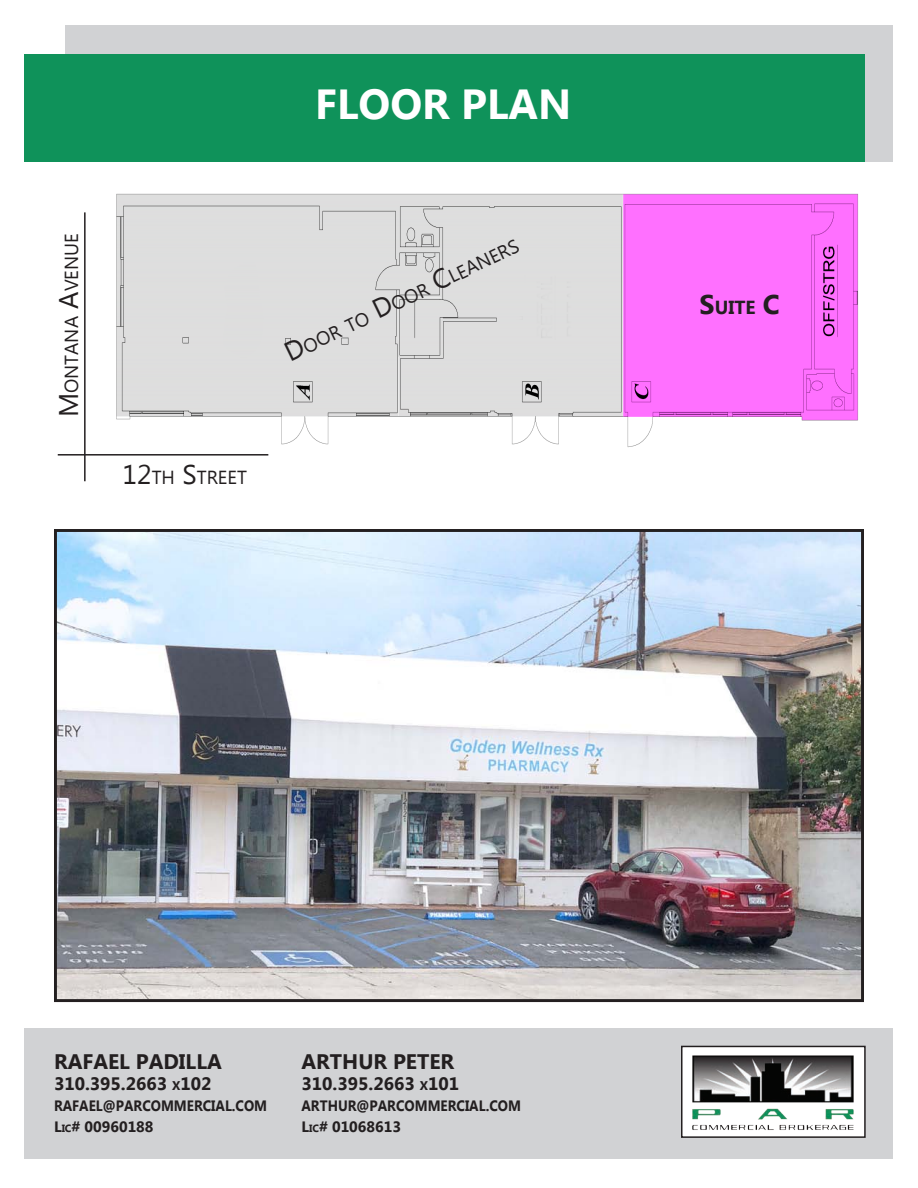
<style>
.page{position:relative;width:918px;height:1188px;background:#fff}
.page>*{position:absolute;margin:0;border:0;box-sizing:border-box;transform-origin:0 0}
.t1{font:700 42px "Microsoft Tai Le";color:#fff}
.t2{font:700 21px "Microsoft Tai Le";color:#231f20}
.t3{font:18.9px "Microsoft New Tai Lue";color:#231f20}
.t4{font:700 18.9px "Microsoft New Tai Lue";color:#231f20}
.t5{font:700 18px "Microsoft Tai Le";color:#231f20}
.t6{font:700 15px "Microsoft Tai Le";color:#231f20;scale:.9 1}
.t7{font:700 15px "Microsoft Tai Le";color:#231f20}
.s1{font-size:27px}
.s2{font-size:12.6px}
.s3{font-size:10.5px}
</style>
<div class="page">
<div style="left:24px;top:1028px;width:868px;height:131px;background:#d1d2d4"></div>
<div style="left:682px;top:1046px;width:183px;height:91px;background:#fff"></div>
<img style="left:692px;top:1055px;width:162px;height:75px">
<div style="left:681px;top:1046px;width:185px;height:92px;border:2px solid #231f20"></div>
<img style="left:57px;top:193px;width:801px;height:263px">
<hr style="left:84px;top:212px;width:2px;height:269px;background:#231f20">
<hr style="left:58px;top:454px;width:210px;height:2px;background:#231f20">
<img style="left:58px;top:533px;width:802px;height:465px">
<div style="left:54px;top:529px;width:810px;height:473px;border:3px solid #231f20"></div>
<div style="left:65px;top:26px;width:827px;height:136px;background:#d1d2d4"></div>
<div style="left:24px;top:54px;width:841px;height:108px;background:#0f925a"></div>
<p class="t3" style="left:61px;top:417px;width:185px;rotate:-90deg"><span class="s1">M</span>ONTANA <span class="s1">A</span>VENUE</p>
<p class="t1" style="left:315px;top:81px;width:257px">FLOOR PLAN</p>
<p class="t3" style="left:283px;top:347px;width:257px;rotate:-26deg"><span class="s1">D</span>OOR TO <span class="s1">D</span>OOR <span class="s1">C</span>LEANERS</p>
<p class="t3" style="left:123px;top:467px;width:126px"><span class="s1">12</span>TH <span class="s1">S</span>TREET</p>
<p class="t4" style="left:700px;top:297px;width:82px"><span class="s1">S</span>uite <span class="s1">C</span></p>
<p class="t2" style="left:54px;top:1049px;width:169px">RAFAEL PADILLA</p>
<p class="t5" style="left:54px;top:1073px;width:159px">310.395.2663 <span class="s2">X</span>102</p>
<p class="t6" style="left:54px;top:1097px;width:238px">RAFAEL@PARCOMMERCIAL.COM</p>
<p class="t7" style="left:54px;top:1118px;width:101px">L<span class="s3">IC</span># 00960188</p>
<p class="t2" style="left:302px;top:1049px;width:154px">ARTHUR PETER</p>
<p class="t5" style="left:302px;top:1073px;width:159px">310.395.2663 <span class="s2">X</span>101</p>
<p class="t6" style="left:302px;top:1097px;width:245px">ARTHUR@PARCOMMERCIAL.COM</p>
<p class="t7" style="left:302px;top:1118px;width:101px">L<span class="s3">IC</span># 01068613</p>
</div>
